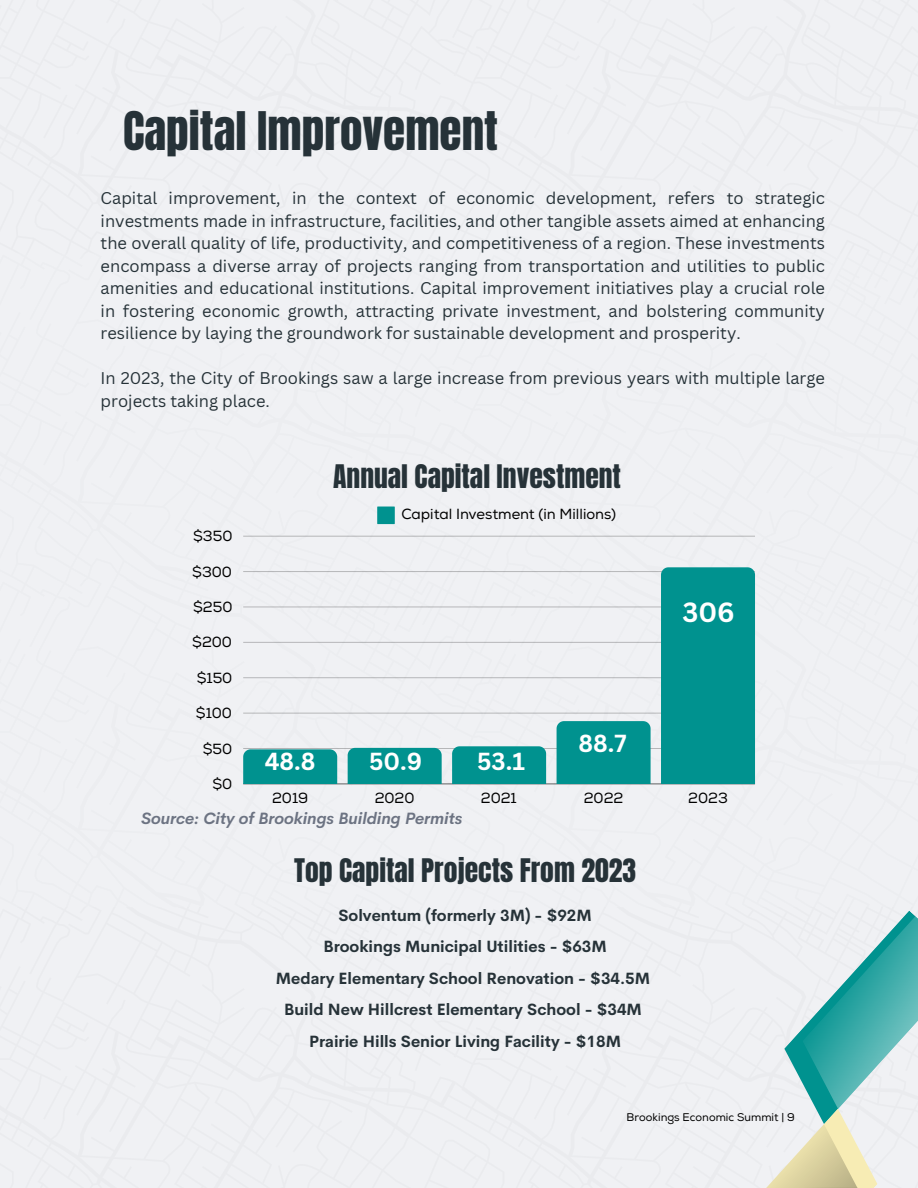
<style>
.page{position:relative;width:918px;height:1188px;background:#fff}
.page>*{position:absolute;margin:0;border:0;box-sizing:border-box;transform-origin:0 0}
.t1{font:45.3px "Anton";color:#263238}
.t2{font:27.6px "Anton";color:#263238}
.t3{font:700 27px "Canva Sans";color:#fff}
.t4{font:700 24px "Canva Sans";color:#fff}
.t5{font:16.5px/22.5px "Canva Sans";color:#263238;text-align:justify}
.t6{font:italic 700 16.2px "Cerebri Sans";color:#6c7382}
.t7{font:700 16.05px/31.5px "Cerebri Sans";color:#263238;text-align:center}
.t8{font:14.7px "Nexa";color:#000}
.t9{font:11.1px "Nexa";color:#000}
</style>
<div class="page">
<div style="left:456px;top:907px;width:462px;height:281px;background:#f0f1f4"></div>
<div style="left:456px;top:580px;width:462px;height:327px;background:#f0f1f4"></div>
<div style="left:0;top:907px;width:456px;height:281px;background:#f0f1f4"></div>
<div style="left:0;top:580px;width:456px;height:327px;background:#f0f1f4"></div>
<div style="left:0;top:253px;width:456px;height:327px;background:#f0f1f4"></div>
<div style="left:456px;top:253px;width:462px;height:327px;background:#f0f1f4"></div>
<div style="left:0;top:0;width:456px;height:253px;background:#f0f1f4"></div>
<div style="left:456px;top:0;width:462px;height:253px;background:#f0f1f4"></div>
<svg style="left:505px;top:911px;width:413px;height:277px"></svg>
<svg style="left:377px;top:507px;width:18px;height:17px"></svg>
<hr style="left:243px;top:784px;width:512px;height:1px;background:#000">
<hr style="left:243px;top:748px;width:512px;height:1px;background:#000">
<hr style="left:243px;top:713px;width:512px;height:1px;background:#000">
<hr style="left:243px;top:677px;width:512px;height:1px;background:#000">
<hr style="left:243px;top:642px;width:512px;height:1px;background:#000">
<hr style="left:243px;top:607px;width:512px;height:1px;background:#000">
<hr style="left:243px;top:571px;width:512px;height:1px;background:#000">
<hr style="left:243px;top:536px;width:512px;height:1px;background:#000">
<div style="left:243px;top:749px;width:94px;height:35px;background:#00928f"></div>
<div style="left:348px;top:748px;width:94px;height:36px;background:#00928f"></div>
<div style="left:452px;top:746px;width:94px;height:38px;background:#00928f"></div>
<div style="left:557px;top:721px;width:94px;height:63px;background:#00928f"></div>
<div style="left:661px;top:567px;width:94px;height:217px;background:#00928f"></div>
<p class="t1" style="left:123px;top:99px;width:377px">Capital Improvement</p>
<p class="t5" style="left:101px;top:187px;width:726px">Capital improvement, in the context of economic development, refers to strategic investments made in infrastructure, facilities, and other tangible assets aimed at enhancing the overall quality of life, productivity, and competitiveness of a region. These investments encompass a diverse array of projects ranging from transportation and utilities to public amenities and educational institutions. Capital improvement initiatives play a crucial role in fostering economic growth, attracting private investment, and bolstering community resilience by laying the groundwork for sustainable development and prosperity.</p>
<p class="t5" style="left:101px;top:367px;width:726px">In 2023, the City of Brookings saw a large increase from previous years with multiple large projects taking place.</p>
<h2 class="t2" style="left:333px;top:456px;width:289px">Annual Capital Investment</h2>
<p class="t8" style="left:193px;top:528px;width:41px">$350</p>
<p class="t8" style="left:192px;top:563px;width:41px">$300</p>
<p class="t8" style="left:193px;top:598px;width:41px">$250</p>
<p class="t8" style="left:192px;top:634px;width:41px">$200</p>
<p class="t8" style="left:197px;top:669px;width:37px">$150</p>
<p class="t8" style="left:196px;top:704px;width:38px">$100</p>
<p class="t8" style="left:203px;top:740px;width:31px">$50</p>
<p class="t8" style="left:213px;top:775px;width:21px">$0</p>
<p class="t8" style="left:401px;top:505px;width:216px">Capital Investment (in Millions)</p>
<h3 class="t4" style="left:265px;top:744px;width:52px">48.8</h3>
<h3 class="t4" style="left:369px;top:744px;width:55px">50.9</h3>
<h3 class="t4" style="left:477px;top:744px;width:49px">53.1</h3>
<h3 class="t4" style="left:578px;top:727px;width:50px">88.7</h3>
<h3 class="t3" style="left:683px;top:593px;width:54px">306</h3>
<p class="t8" style="left:272px;top:789px;width:38px">2019</p>
<p class="t8" style="left:375px;top:789px;width:41px">2020</p>
<p class="t8" style="left:481px;top:789px;width:38px">2021</p>
<p class="t8" style="left:584px;top:789px;width:41px">2022</p>
<p class="t8" style="left:688px;top:789px;width:41px">2023</p>
<p class="t6" style="left:141px;top:807px;width:323px">Source: City of Brookings Building Permits</p>
<h2 class="t2" style="left:294px;top:851px;width:343px">Top Capital Projects From 2023</h2>
<p class="t7" style="left:276px;top:899px;width:376px">Solventum (formerly 3M) - $92M<br>Brookings Municipal Utilities - $63M<br>Medary Elementary School Renovation - $34.5M Build New Hillcrest Elementary School - $34M Prairie Hills Senior Living Facility - $18M</p>
<p class="t9" style="left:627px;top:1111px;width:170px">Brookings Economic Summit | 9</p>
</div>
